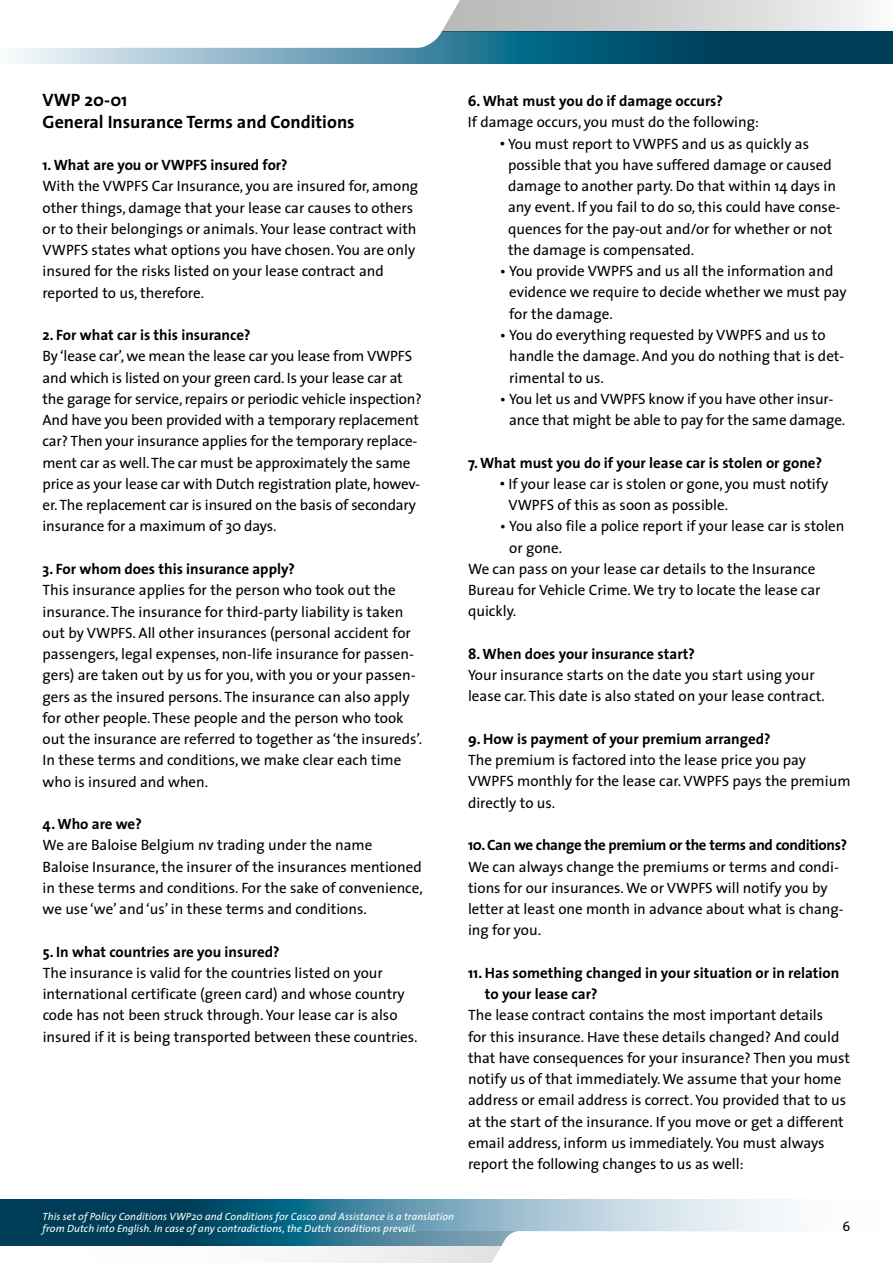
<style>
.page{position:relative;width:893px;height:1263px;background:#fff}
.page>*{position:absolute;margin:0;border:0;box-sizing:border-box;transform-origin:0 0}
.t1{font:700 18px/21.3px "The Sans";color:#000}
.t2{font:15px/21.3px "The Sans";color:#000}
.t3{font:700 15px/21.3px "The Sans";color:#000}
.t4{font:700 15px "The Sans";letter-spacing:-.02em;color:#000}
.t5{font:13.5px "The Sans";color:#000}
.t6{font:italic 10.5px/12px "The Sans";letter-spacing:.01em;color:#fff}
.s1{font-family:"Arial"}
</style>
<div class="page">
<svg style="left:467px;top:0;width:426px;height:32px;background:#ced0d0"></svg>
<svg style="left:17px;top:32px;width:876px;height:32px;background:#33728b"></svg>
<svg style="left:120px;top:0;width:347px;height:48px"></svg>
<div style="left:0;top:0;width:120px;height:48px;background:#fff"></div>
<div style="left:323px;top:1246px;width:161px;height:17px;background:#ededed"></div>
<svg style="left:0;top:1199px;width:787px;height:47px;background:#52859b"></svg>
<svg style="left:484px;top:1231px;width:303px;height:32px"></svg>
<p class="t1" style="left:43px;top:89px;width:314px">VWP 20-01<br>General Insurance Terms and Conditions</p>
<p class="t3" style="left:43px;top:154px;width:247px">1. What are you or VWPFS insured for?</p>
<p class="t2" style="left:43px;top:175px;width:377px">With the VWPFS Car Insurance, you are insured for, among other things, damage that your lease car causes to others or to their belongings or animals. Your lease contract with VWPFS states what options you have chosen. You are only insured for the risks listed on your lease contract and reported to us, therefore.</p>
<p class="t3" style="left:43px;top:324px;width:210px">2. For what car is this insurance?</p>
<p class="t2" style="left:43px;top:345px;width:381px">By ‘lease car’, we mean the lease car you lease from VWPFS and which is listed on your green card. Is your lease car at the garage for service, repairs or periodic vehicle inspection?<br>And have you been provided with a temporary replacement car? Then your insurance applies for the temporary replace&shy;ment car as well.The car must be approximately the same price as your lease car with Dutch registration plate, howev&shy;er.The replacement car is insured on the basis of secondary insurance for a maximum of 30 days.</p>
<p class="t3" style="left:43px;top:558px;width:254px">3. For whom does this insurance apply?</p>
<p class="t2" style="left:43px;top:579px;width:381px">This insurance applies for the person who took out the insurance. The insurance for third-party liability is taken out by VWPFS. All other insurances (personal accident for passengers, legal expenses, non-life insurance for passen&shy;gers) are taken out by us for you, with you or your passen&shy;gers as the insured persons. The insurance can also apply for other people. These people and the person who took out the insurance are referred to together as ‘the insureds’.<br>In these terms and conditions, we make clear each time who is insured and when.</p>
<p class="t3" style="left:43px;top:813px;width:101px">4. Who are we?</p>
<p class="t2" style="left:43px;top:834px;width:382px">We are Baloise Belgium nv trading under the name<br>Baloise Insurance, the insurer of the insurances mentioned in these terms and conditions. For the sake of convenience, we use ‘we’ and ‘us’ in these terms and conditions.</p>
<p class="t3" style="left:43px;top:940px;width:239px">5. In what countries are you insured?</p>
<p class="t2" style="left:43px;top:962px;width:377px">The insurance is valid for the countries listed on your international certificate (green card) and whose country code has not been struck through. Your lease car is also insured if it is being transported between these countries.</p>
<p class="t3" style="left:468px;top:90px;width:257px">6. What must you do if damage occurs?</p>
<p class="t2" style="left:468px;top:111px;width:293px">If damage occurs, you must do the following:</p>
<p class="t2" style="left:508px;top:133px;width:334px;text-indent:-8px"><span class="s1">•</span> You must report to VWPFS and us as quickly as possible that you have suffered damage or caused damage to another party. Do that within 14 days in any event. If you fail to do so, this could have conse&shy;quences for the pay-out and/or for whether or not the damage is compensated.</p>
<p class="t2" style="left:509px;top:260px;width:339px;text-indent:-9px">• You provide VWPFS and us all the information and evidence we require to decide whether we must pay for the damage.</p>
<p class="t2" style="left:509px;top:324px;width:336px;text-indent:-9px">• You do everything requested by VWPFS and us to handle the damage. And you do nothing that is det&shy;rimental to us.</p>
<p class="t2" style="left:509px;top:388px;width:337px;text-indent:-9px">• You let us and VWPFS know if you have other insur&shy;ance that might be able to pay for the same damage.</p>
<p class="t3" style="left:468px;top:451px;width:356px">7. What must you do if your lease car is stolen or gone?</p>
<p class="t2" style="left:508px;top:473px;width:321px;text-indent:-9px"><span class="s1">•</span> If your lease car is stolen or gone, you must notify<br>VWPFS of this as soon as possible.</p>
<p class="t2" style="left:500px;top:515px;width:346px">• You also file a police report if your lease car is stolen</p>
<p class="t2" style="left:509px;top:536px;width:54px">or gone.</p>
<p class="t2" style="left:468px;top:558px;width:349px">We can pass on your lease car details to the Insurance</p>
<p class="t2" style="left:468px;top:579px;width:354px">Bureau for Vehicle Crime.We try to locate the lease car</p>
<p class="t2" style="left:468px;top:600px;width:50px">quickly.</p>
<p class="t3" style="left:468px;top:643px;width:228px">8. When does your insurance start?</p>
<p class="t2" style="left:468px;top:664px;width:358px">Your insurance starts on the date you start using your lease car. This date is also stated on your lease contract.</p>
<p class="t3" style="left:468px;top:728px;width:304px">9. How is payment of your premium arranged?</p>
<p class="t2" style="left:468px;top:749px;width:384px">The premium is factored into the lease price you pay<br>VWPFS monthly for the lease car.VWPFS pays the premium directly to us.</p>
<p class="t4" style="left:468px;top:833px;width:381px">10. Can we change the premium or the terms and conditions?</p>
<p class="t2" style="left:468px;top:855px;width:377px">We can always change the premiums or terms and condi&shy;tions for our insurances.We or VWPFS will notify you by letter at least one month in advance about what is chang&shy;ing for you.</p>
<p class="t3" style="left:485px;top:962px;width:356px;text-indent:-17px">11. Has something changed in your situation or in relation to your lease car?</p>
<p class="t2" style="left:468px;top:1004px;width:384px">The lease contract contains the most important details<br>for this insurance. Have these details changed? And could that have consequences for your insurance? Then you must notify us of that immediately.We assume that your home address or email address is correct. You provided that to us at the start of the insurance. If you move or get a different email address, inform us immediately. You must always report the following changes to us as well:</p>
<p class="t6" style="left:43px;top:1210px;width:413px">This set of Policy Conditions VWP20 and Conditions for Casco and Assistance is a translation from Dutch into English. In case of any contradictions, the Dutch conditions prevail.</p>
<p class="t5" style="left:843px;top:1215px;width:9px">6</p>
</div>
